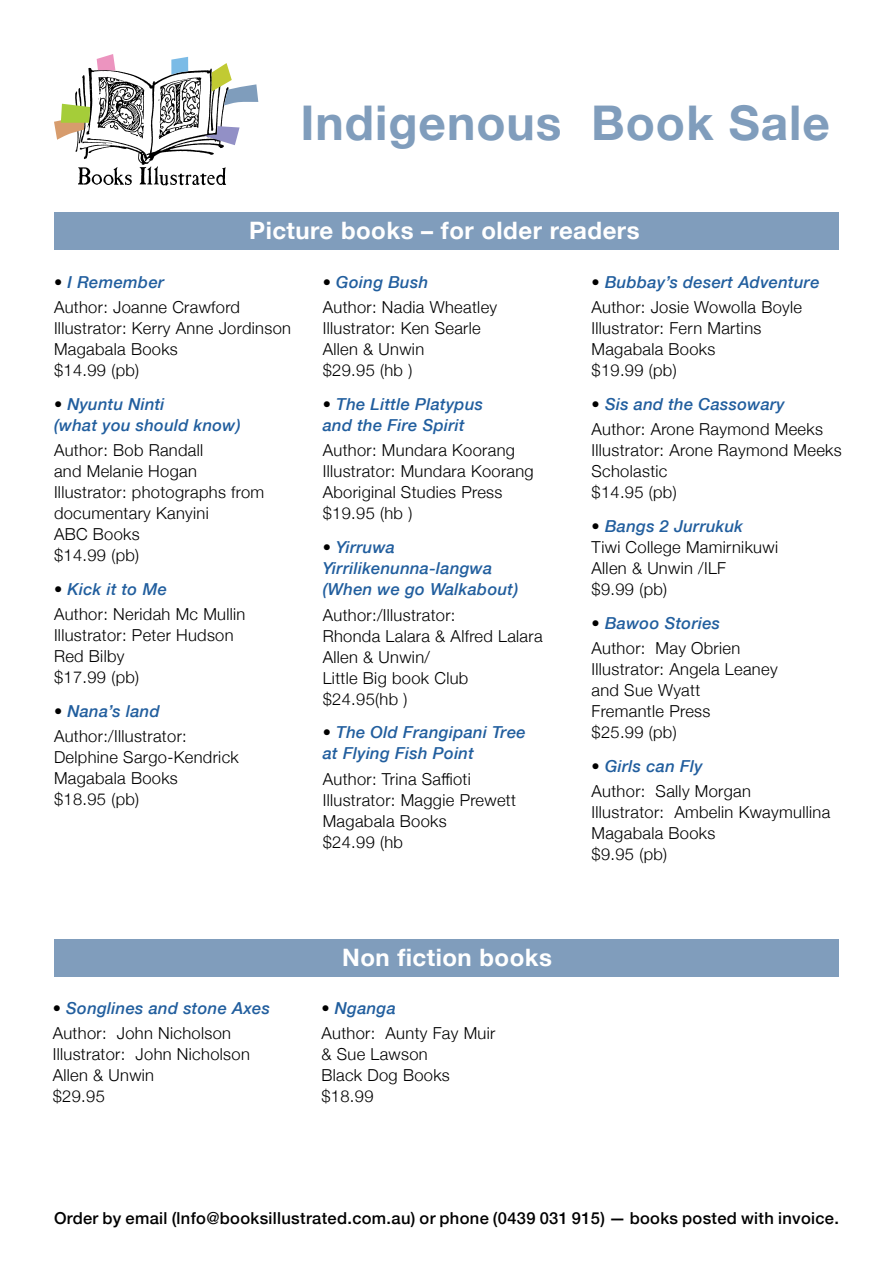
<style>
.page{position:relative;width:893px;height:1263px;background:#fff}
.page>*{position:absolute;margin:0;border:0;box-sizing:border-box;transform-origin:0 0}
.t1{font:700 47.85px "Helvetica Neue";letter-spacing:.02em;color:#809dbc}
.t2{font:700 24px "Helvetica Neue";letter-spacing:.02em;color:#fff}
.t3{font:300 16.5px/21px "Helvetica Neue";letter-spacing:.02em;color:#000}
.t4{font:italic 500 16.5px/21px "Helvetica Neue";letter-spacing:.02em;color:#215e9e}
.t5{font:500 16.5px "Helvetica Neue";letter-spacing:.02em;color:#000}
.s1{font-weight:500;font-style:italic;color:#215e9e}
.s2{font-weight:300;font-style:normal;color:#000}
</style>
<div class="page">
<div style="left:54px;top:212px;width:785px;height:38px;background:#809dbc"></div>
<svg style="left:54px;top:54px;width:204px;height:132px"></svg>
<div style="left:54px;top:940px;width:785px;height:37px;background:#809dbc"></div>
<h1 class="t1" style="left:300px;top:85px;width:531px">Indigenous Book Sale</h1>
<h2 class="t2" style="left:249px;top:211px;width:392px">Picture books – for older readers</h2>
<p class="t3" style="left:54px;top:268px;width:188px;line-height:25.2px">• <span class="s1">I Remember<br></span>Author: Joanne Crawford</p>
<p class="t3" style="left:54px;top:317px;width:239px">Illustrator: Kerry Anne Jordinson<br>Magabala Books<br>$14.99 (pb)</p>
<p class="t4" style="left:54px;top:393px;width:188px"><span class="s2">•</span> Nyuntu Ninti<br>(what you should know)</p>
<p class="t3" style="left:54px;top:439px;width:212px">Author: Bob Randall<br>and Melanie Hogan<br>Illustrator: photographs from documentary Kanyini<br>ABC Books<br>$14.99 (pb)</p>
<p class="t3" style="left:54px;top:575px;width:193px;line-height:25.2px">• <span class="s1">Kick it to Me<br></span>Author: Neridah Mc Mullin</p>
<p class="t3" style="left:54px;top:624px;width:181px">Illustrator: Peter Hudson<br>Red Bilby<br>$17.99 (pb)</p>
<p class="t3" style="left:54px;top:697px;width:134px;line-height:25.2px">• <span class="s1">Nana’s land<br></span>Author:/Illustrator:</p>
<p class="t3" style="left:54px;top:746px;width:186px">Delphine Sargo-Kendrick<br>Magabala Books<br>$18.95 (pb)</p>
<p class="t3" style="left:323px;top:268px;width:176px;line-height:25.2px">• <span class="s1">Going Bush<br></span>Author: Nadia Wheatley</p>
<p class="t3" style="left:323px;top:317px;width:159px">Illustrator: Ken Searle<br>Allen &amp; Unwin<br>$29.95 (hb )</p>
<p class="t4" style="left:323px;top:393px;width:162px"><span class="s2">•</span> The Little Platypus and the Fire Spirit</p>
<p class="t3" style="left:323px;top:439px;width:213px">Author: Mundara Koorang<br>Illustrator: Mundara Koorang<br>Aboriginal Studies Press $19.95 (hb )</p>
<p class="t4" style="left:323px;top:536px;width:197px"><span class="s2">•</span> Yirruwa<br>Yirrilikenunna-langwa (When we go Walkabout)</p>
<p class="t3" style="left:323px;top:603px;width:221px">Author:/Illustrator:<br>Rhonda Lalara &amp; Alfred Lalara<br>Allen &amp; Unwin/<br>Little Big book Club $24.95(hb )</p>
<p class="t4" style="left:323px;top:721px;width:204px"><span class="s2">•</span> The Old Frangipani Tree at Flying Fish Point</p>
<p class="t3" style="left:323px;top:767px;width:195px">Author: Trina Saffioti<br>Illustrator: Maggie Prewett<br>Magabala Books<br>$24.99 (hb</p>
<p class="t3" style="left:53px;top:994px;width:219px;line-height:25.2px">• <span class="s1">Songlines and stone Axes<br></span>Author: John Nicholson</p>
<p class="t3" style="left:53px;top:1043px;width:199px">Illustrator: John Nicholson<br>Allen &amp; Unwin<br>$29.95</p>
<h2 class="t2" style="left:342px;top:939px;width:211px">Non fiction books</h2>
<p class="t3" style="left:321px;top:994px;width:175px;line-height:25.2px">• <span class="s1">Nganga<br></span>Author: Aunty Fay Muir</p>
<p class="t3" style="left:321px;top:1043px;width:130px">&amp; Sue Lawson<br>Black Dog Books $18.99</p>
<p class="t3" style="left:591px;top:268px;width:229px;line-height:25.2px">• <span class="s1">Bubbay’s desert Adventure<br></span>Author: Josie Wowolla Boyle</p>
<p class="t3" style="left:591px;top:317px;width:171px">Illustrator: Fern Martins<br>Magabala Books $19.99 (pb)</p>
<p class="t3" style="left:591px;top:390px;width:233px;line-height:25.2px">• <span class="s1">Sis and the Cassowary<br></span>Author: Arone Raymond Meeks</p>
<p class="t3" style="left:591px;top:439px;width:252px">Illustrator: Arone Raymond Meeks<br>Scholastic<br>$14.95 (pb)</p>
<p class="t3" style="left:591px;top:515px;width:188px">• <span class="s1">Bangs 2 Jurrukuk<br></span>Tiwi College Mamirnikuwi<br>Allen &amp; Unwin /ILF<br>$9.99 (pb)</p>
<p class="t3" style="left:591px;top:609px;width:150px;line-height:25.2px">• <span class="s1">Bawoo Stories<br></span>Author: May Obrien</p>
<p class="t3" style="left:591px;top:658px;width:188px">Illustrator: Angela Leaney and Sue Wyatt<br>Fremantle Press<br>$25.99 (pb)</p>
<p class="t3" style="left:591px;top:752px;width:161px;line-height:25.2px">• <span class="s1">Girls can Fly<br></span>Author: Sally Morgan</p>
<p class="t3" style="left:591px;top:801px;width:240px">Illustrator: Ambelin Kwaymullina<br>Magabala Books<br>$9.95 (pb)</p>
<p class="t5" style="left:54px;top:1205px;width:786px">Order by email (lnfo@booksillustrated.com.au) or phone (0439 031 915) — books posted with invoice.</p>
</div>
